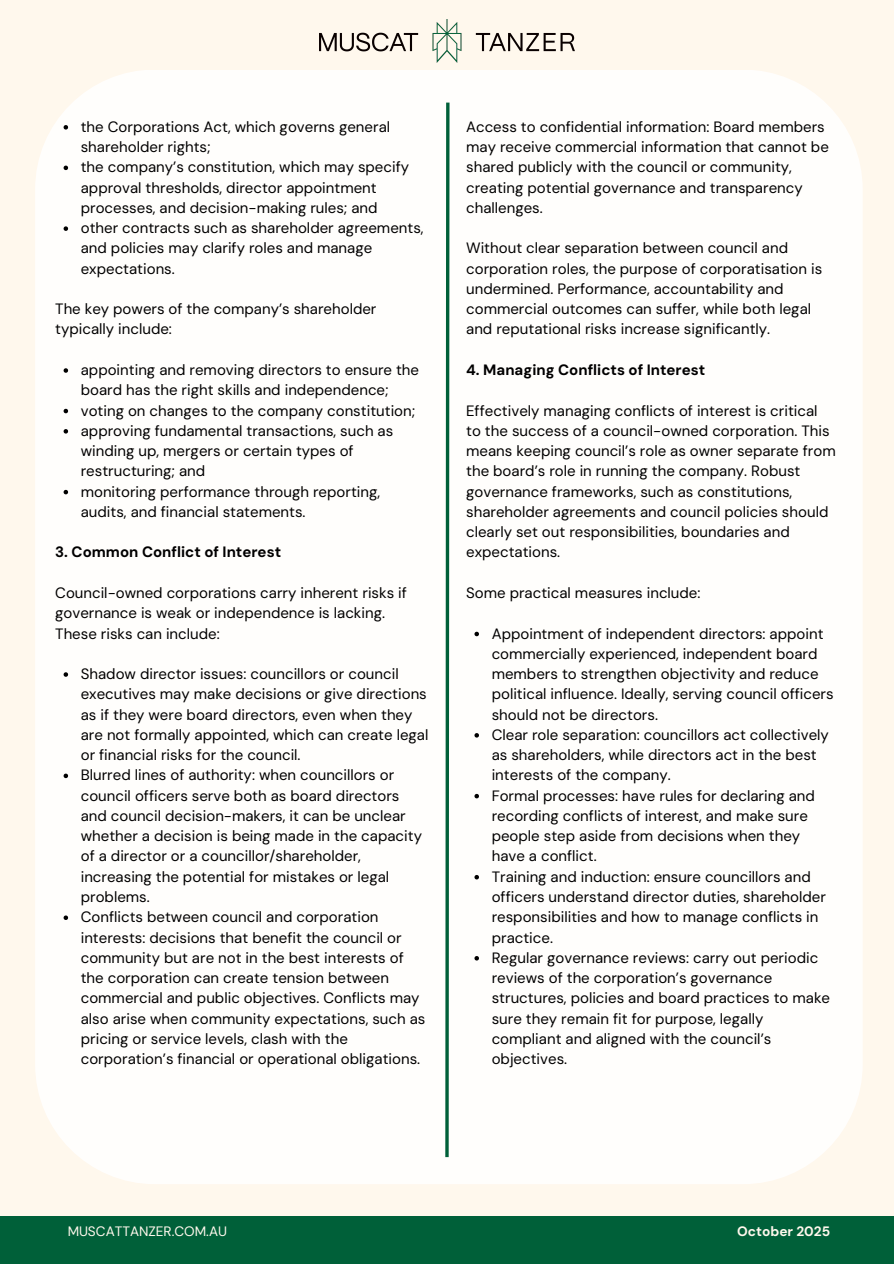
<style>
.page{position:relative;width:894px;height:1264px;background:#fff}
.page>*{position:absolute;margin:0;border:0;box-sizing:border-box;transform-origin:0 0}
.t1{font:15px/20.2px "DM Sans";color:#000}
.t2{font:700 15px "DM Sans";color:#000}
.t3{font:13.65px "DM Sans";color:#fff8ed}
.t4{font:700 13.65px "DM Sans";color:#fff8ed}
</style>
<div class="page">
<div style="left:0;top:0;width:893px;height:1263px;background:#fff8ed"></div>
<div style="left:0;top:1215px;width:893px;height:48px;background:#006039"></div>
<div style="left:35px;top:70px;width:827px;height:1114px;background:#fff"></div>
<img style="left:319px;top:20px;width:255px;height:42px">
<svg style="left:64px;top:125px;width:4px;height:4px"></svg>
<svg style="left:64px;top:166px;width:4px;height:4px"></svg>
<svg style="left:64px;top:226px;width:4px;height:5px"></svg>
<svg style="left:64px;top:368px;width:4px;height:5px"></svg>
<svg style="left:64px;top:409px;width:4px;height:4px"></svg>
<svg style="left:64px;top:429px;width:4px;height:4px"></svg>
<svg style="left:64px;top:490px;width:4px;height:4px"></svg>
<svg style="left:64px;top:672px;width:4px;height:4px"></svg>
<svg style="left:64px;top:773px;width:4px;height:5px"></svg>
<svg style="left:64px;top:915px;width:4px;height:5px"></svg>
<svg style="left:474px;top:631px;width:5px;height:5px"></svg>
<svg style="left:474px;top:733px;width:5px;height:4px"></svg>
<svg style="left:474px;top:793px;width:5px;height:5px"></svg>
<svg style="left:474px;top:875px;width:5px;height:4px"></svg>
<svg style="left:474px;top:956px;width:5px;height:4px"></svg>
<svg style="left:445px;top:102px;width:5px;height:1056px"></svg>
<p class="t1" style="left:81px;top:117px;width:344px">the Corporations Act, which governs general shareholder rights;<br>the company’s constitution, which may specify approval thresholds, director appointment processes, and decision-making rules; and<br>other contracts such as shareholder agreements, and policies may clarify roles and manage expectations.</p>
<p class="t1" style="left:55px;top:299px;width:323px">The key powers of the company’s shareholder typically include:</p>
<p class="t1" style="left:81px;top:360px;width:340px">appointing and removing directors to ensure the board has the right skills and independence; voting on changes to the company constitution; approving fundamental transactions, such as winding up, mergers or certain types of restructuring; and<br>monitoring performance through reporting, audits, and financial statements.</p>
<p class="t2" style="left:55px;top:542px;width:227px">3. Common Conflict of Interest</p>
<p class="t1" style="left:55px;top:582px;width:353px">Council-owned corporations carry inherent risks if governance is weak or independence is lacking.<br>These risks can include:</p>
<p class="t1" style="left:81px;top:663px;width:349px">Shadow director issues: councillors or council executives may make decisions or give directions as if they were board directors, even when they are not formally appointed, which can create legal or financial risks for the council.<br>Blurred lines of authority: when councillors or council officers serve both as board directors and council decision-makers, it can be unclear whether a decision is being made in the capacity of a director or a councillor/shareholder, increasing the potential for mistakes or legal problems.<br>Conflicts between council and corporation interests: decisions that benefit the council or community but are not in the best interests of the corporation can create tension between commercial and public objectives. Conflicts may also arise when community expectations, such as pricing or service levels, clash with the corporation’s financial or operational obligations.</p>
<p class="t1" style="left:466px;top:117px;width:364px">Access to confidential information: Board members may receive commercial information that cannot be shared publicly with the council or community, creating potential governance and transparency challenges.</p>
<p class="t1" style="left:466px;top:238px;width:357px">Without clear separation between council and corporation roles, the purpose of corporatisation is undermined. Performance, accountability and commercial outcomes can suffer, while both legal and reputational risks increase significantly.</p>
<p class="t2" style="left:466px;top:360px;width:240px">4. Managing Conflicts of Interest</p>
<p class="t1" style="left:466px;top:400px;width:371px">Effectively managing conflicts of interest is critical to the success of a council-owned corporation. This means keeping council’s role as owner separate from the board’s role in running the company. Robust governance frameworks, such as constitutions, shareholder agreements and council policies should clearly set out responsibilities, boundaries and expectations.</p>
<p class="t1" style="left:466px;top:582px;width:236px">Some practical measures include:</p>
<p class="t1" style="left:491px;top:623px;width:343px">Appointment of independent directors: appoint commercially experienced, independent board members to strengthen objectivity and reduce political influence. Ideally, serving council officers should not be directors.<br>Clear role separation: councillors act collectively as shareholders, while directors act in the best interests of the company.<br>Formal processes: have rules for declaring and recording conflicts of interest, and make sure people step aside from decisions when they have a conflict.<br>Training and induction: ensure councillors and officers understand director duties, shareholder responsibilities and how to manage conflicts in practice.<br>Regular governance reviews: carry out periodic reviews of the corporation’s governance structures, policies and board practices to make sure they remain fit for purpose, legally compliant and aligned with the council’s objectives.</p>
<p class="t3" style="left:67px;top:1222px;width:161px">MUSCATTANZER.COM.AU</p>
<p class="t4" style="left:737px;top:1222px;width:94px">October 2025</p>
</div>
